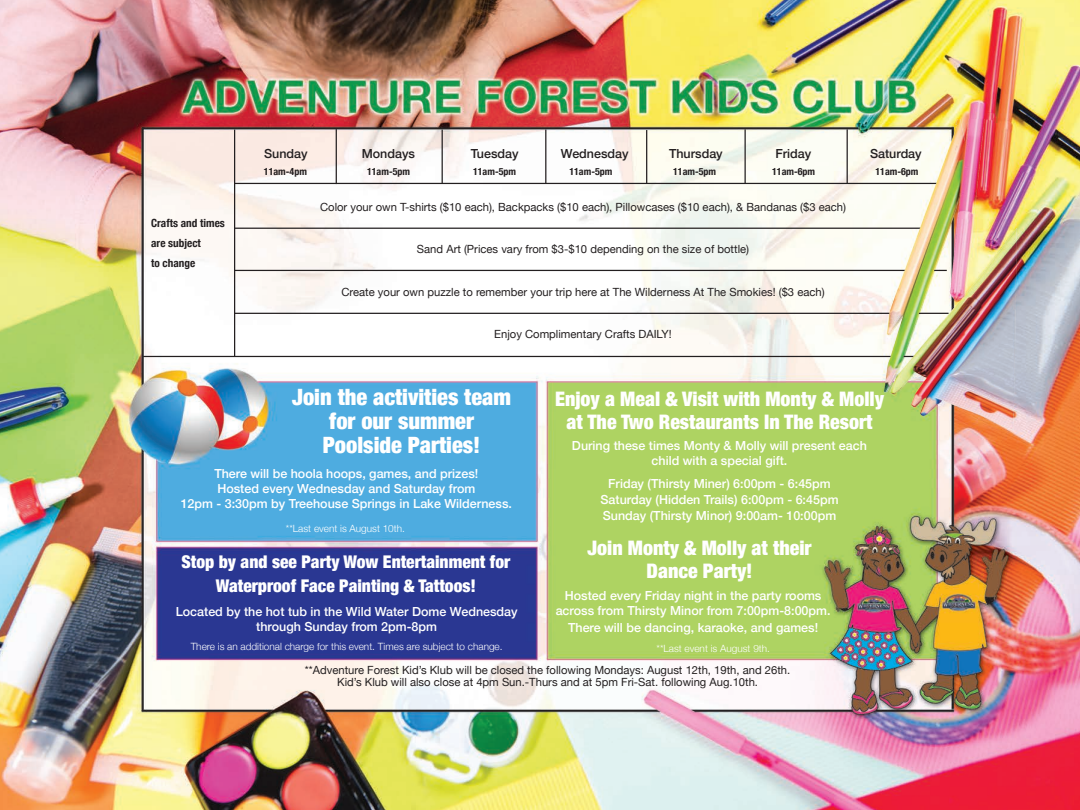
<style>
.page{position:relative;width:1080px;height:810px;background:#fff}
.page>*{position:absolute;margin:0;border:0;box-sizing:border-box;transform-origin:0 0}
.t1{font:900 condensed 22.5px/23.8px "Helvetica Neue";color:#fff;text-align:center}
.t2{font:900 condensed 20px/23.8px "Helvetica Neue";color:#fff;text-align:center}
.t3{font:900 condensed 17.5px/23.8px "Helvetica Neue";color:#fff;text-align:center}
.t4{font:500 12.5px/15px "Helvetica Neue";color:#fff;text-align:center}
.t5{font:500 12.5px "Helvetica Neue";color:#231f20}
.t6{font:11.25px/12.5px "Helvetica Neue";color:#231f20;text-align:center}
.t7{font:700 condensed 11.25px/20px "Helvetica Neue";color:#231f20}
.t8{font:300 10px "Helvetica Neue";color:#fff}
.t9{font:700 condensed 10px "Helvetica Neue";color:#231f20}
</style>
<div class="page">
<img style="left:0;top:0;width:1080px;height:810px">
<hr style="left:442px;top:130px;width:1px;height:53px;background:#231f20">
<hr style="left:234px;top:130px;width:1px;height:226px;background:#231f20">
<hr style="left:336px;top:129px;width:1px;height:55px;background:#231f20">
<hr style="left:545px;top:130px;width:1px;height:53px;background:#231f20">
<hr style="left:646px;top:130px;width:1px;height:53px;background:#231f20">
<hr style="left:745px;top:129px;width:1px;height:54px;background:#231f20">
<hr style="left:847px;top:129px;width:1px;height:54px;background:#231f20">
<hr style="left:234px;top:183px;width:712px;height:1px;background:#231f20">
<hr style="left:234px;top:228px;width:713px;height:1px;background:#231f20">
<hr style="left:234px;top:270px;width:713px;height:1px;background:#231f20">
<hr style="left:234px;top:313px;width:715px;height:1px;background:#231f20">
<hr style="left:143px;top:356px;width:806px;height:1px;background:#231f20">
<img style="left:880px;top:120px;width:200px;height:327px">
<p class="t5" style="left:264px;top:143px;width:45px">Sunday</p>
<p class="t5" style="left:362px;top:143px;width:55px">Mondays</p>
<p class="t5" style="left:471px;top:143px;width:49px">Tuesday</p>
<p class="t5" style="left:561px;top:143px;width:69px">Wednesday</p>
<p class="t5" style="left:669px;top:143px;width:55px">Thursday</p>
<p class="t5" style="left:775px;top:143px;width:37px">Friday</p>
<p class="t5" style="left:870px;top:143px;width:53px">Saturday</p>
<p class="t7" style="left:151px;top:212px;width:75px">Crafts and times are subject<br>to change</p>
<p class="t9" style="left:264px;top:163px;width:45px">11am-4pm</p>
<p class="t9" style="left:367px;top:163px;width:45px">11am-5pm</p>
<p class="t9" style="left:473px;top:163px;width:45px">11am-5pm</p>
<p class="t9" style="left:569px;top:163px;width:45px">11am-5pm</p>
<p class="t9" style="left:673px;top:163px;width:45px">11am-5pm</p>
<p class="t9" style="left:772px;top:163px;width:45px">11am-6pm</p>
<p class="t9" style="left:875px;top:163px;width:45px">11am-6pm</p>
<p class="t6" style="left:320px;top:201px;width:527px">Color your own T-shirts ($10 each), Backpacks ($10 each), Pillowcases ($10 each), &amp; Bandanas ($3 each)</p>
<p class="t6" style="left:417px;top:243px;width:334px">Sand Art (Prices vary from $3-$10 depending on the size of bottle)</p>
<p class="t6" style="left:341px;top:286px;width:485px">Create your own puzzle to remember your trip here at The Wilderness At The Smokies! ($3 each)</p>
<p class="t6" style="left:494px;top:328px;width:179px">Enjoy Complimentary Crafts DAILY!</p>
<h1 class="t1" style="left:292px;top:384px;width:220px">Join the activities team for our summer<br>Poolside Parties!</h1>
<h2 class="t2" style="left:555px;top:386px;width:330px">Enjoy a Meal &amp; Visit with Monty &amp; Molly at The Two Restaurants In The Resort</h2>
<p class="t4" style="left:572px;top:437px;width:297px">During these times Monty &amp; Molly will present each child with a special gift.</p>
<p class="t4" style="left:181px;top:465px;width:333px">There will be hoola hoops, games, and prizes!<br>Hosted every Wednesday and Saturday from<br>12pm - 3:30pm by Treehouse Springs in Lake Wilderness.</p>
<p class="t8" style="left:286px;top:520px;width:121px">**Last event is August 10th.</p>
<h3 class="t3" style="left:182px;top:549px;width:330px">Stop by and see Party Wow Entertainment for<br>Waterproof Face Painting &amp; Tattoos!</h3>
<p class="t4" style="left:176px;top:603px;width:343px">Located by the hot tub in the Wild Water Dome Wednesday through Sunday from 2pm-8pm</p>
<p class="t8" style="left:191px;top:638px;width:313px">There is an additional charge for this event. Times are subject to change.</p>
<p class="t4" style="left:600px;top:474px;width:240px;line-height:16.2px">Friday (Thirsty Miner) 6:00pm - 6:45pm<br>Saturday (Hidden Trails) 6:00pm - 6:45pm<br>Sunday (Thirsty Minor) 9:00am- 10:00pm</p>
<h2 class="t2" style="left:588px;top:534px;width:226px">Join Monty &amp; Molly at their<br>Dance Party!</h2>
<p class="t4" style="left:556px;top:587px;width:276px">Hosted every Friday night in the party rooms across from Thirsty Minor from 7:00pm-8:00pm.</p>
<p class="t4" style="left:568px;top:619px;width:252px">There will be dancing, karaoke, and games!</p>
<p class="t8" style="left:656px;top:640px;width:115px">**Last event is August 9th.</p>
<p class="t6" style="left:305px;top:664px;width:487px">**Adventure Forest Kid’s Klub will be closed the following Mondays: August 12th, 19th, and 26th.<br>Kid’s Klub will also close at 4pm Sun.-Thurs and at 5pm Fri-Sat. following Aug.10th.</p>
</div>
